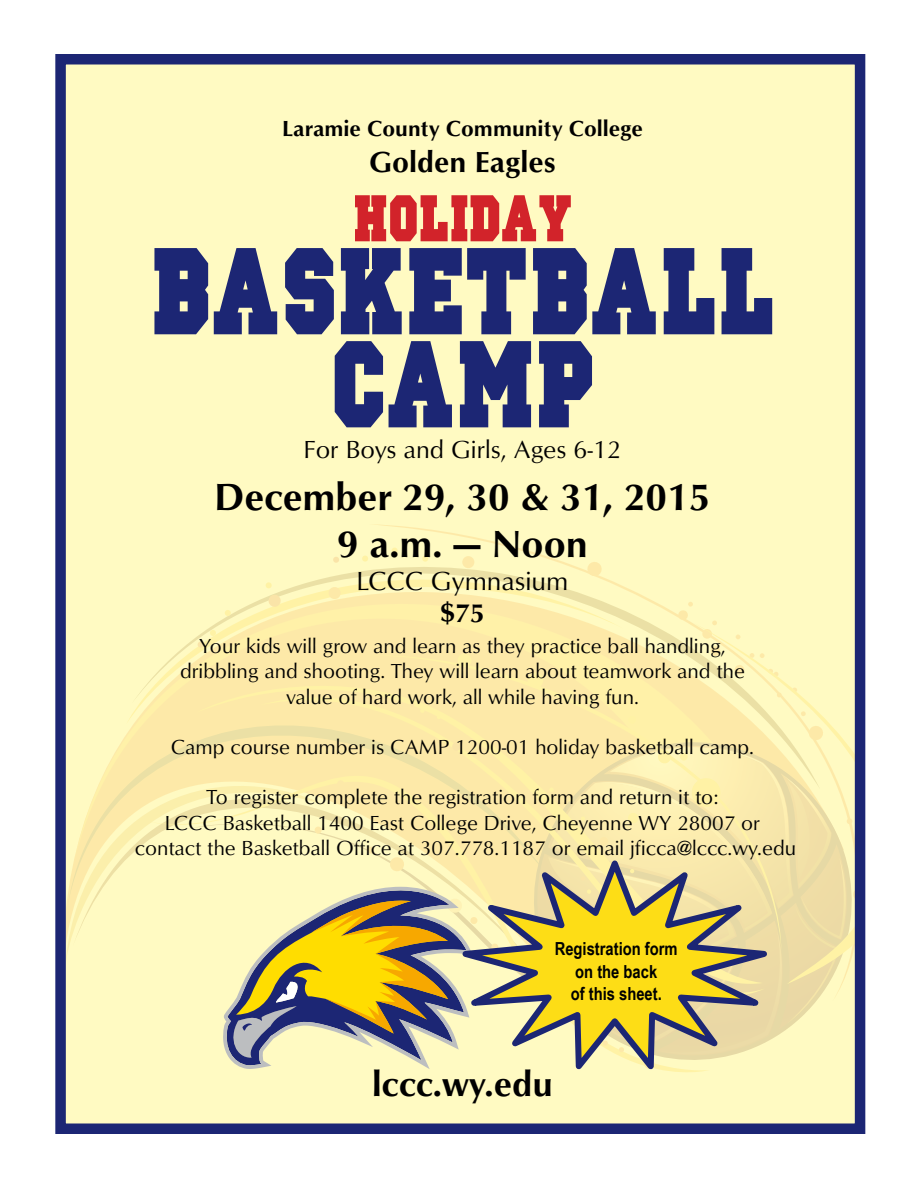
<style>
.page{position:relative;width:918px;height:1188px;background:#fff}
.page>*{position:absolute;margin:0;border:0;box-sizing:border-box;transform-origin:0 0}
.t1{font:132px/93px "Princeton Solid Condensed Normal";color:#1c2674;text-align:center}
.t2{font:70.5px "Princeton Solid Condensed Normal";color:#d2232a}
.t3{font:39px/46.8px "Optimum Bold DTC";color:#000;text-align:center}
.t4{font:36px "Optimum Bold DTC";color:#000}
.t5{font:30px "Optimum Bold DTC";color:#000}
.t6{font:27px "Optimum Roman DTC";color:#000}
.t7{font:27px "Optimum Bold DTC";color:#000}
.t8{font:25.5px "Optimum Roman DTC";color:#000}
.t9{font:22.5px "Optimum Bold DTC";color:#000}
.t10{font:21px/25.2px "Optimum Roman DTC";color:#000;text-align:center}
.t11{font:700 18px/22.5px "Arial Narrow";color:#000;text-align:center}
</style>
<div class="page">
<div style="left:61px;top:59px;width:799px;height:1070px;background:#fffac2"></div>
<svg style="left:120px;top:724px;width:76px;height:20px;background:#fdebaa"></svg>
<svg style="left:128px;top:570px;width:241px;height:154px"></svg>
<svg style="left:66px;top:744px;width:130px;height:215px"></svg>
<svg style="left:369px;top:524px;width:324px;height:127px"></svg>
<svg style="left:586px;top:561px;width:17px;height:16px"></svg>
<svg style="left:678px;top:602px;width:15px;height:19px"></svg>
<svg style="left:693px;top:622px;width:157px;height:126px"></svg>
<svg style="left:364px;top:651px;width:419px;height:97px;fill:#fdeca8"></svg>
<svg style="left:260px;top:666px;width:505px;height:82px;background:#fcecab"></svg>
<svg style="left:147px;top:748px;width:49px;height:211px"></svg>
<svg style="left:196px;top:673px;width:567px;height:208px;fill:#fde9a8"></svg>
<svg style="left:527px;top:671px;width:17px;height:18px"></svg>
<svg style="left:565px;top:689px;width:9px;height:9px"></svg>
<svg style="left:586px;top:696px;width:9px;height:9px"></svg>
<div style="left:628px;top:716px;width:8px;height:8px;background:#fff2a5;border-radius:4px"></div>
<svg style="left:457px;top:653px;width:15px;height:15px"></svg>
<div style="left:462px;top:556px;width:13px;height:12px;background:#fde9a8;border-radius:50%"></div>
<svg style="left:422px;top:555px;width:7px;height:7px"></svg>
<svg style="left:333px;top:557px;width:6px;height:6px"></svg>
<svg style="left:362px;top:555px;width:6px;height:7px"></svg>
<svg style="left:391px;top:547px;width:7px;height:7px"></svg>
<svg style="left:328px;top:586px;width:13px;height:14px"></svg>
<svg style="left:265px;top:582px;width:16px;height:26px"></svg>
<svg style="left:198px;top:642px;width:6px;height:6px"></svg>
<svg style="left:210px;top:630px;width:6px;height:6px"></svg>
<svg style="left:225px;top:610px;width:6px;height:6px"></svg>
<svg style="left:389px;top:856px;width:16px;height:16px"></svg>
<svg style="left:367px;top:846px;width:8px;height:8px"></svg>
<svg style="left:337px;top:780px;width:8px;height:8px"></svg>
<svg style="left:344px;top:798px;width:8px;height:8px"></svg>
<svg style="left:314px;top:826px;width:8px;height:8px"></svg>
<svg style="left:452px;top:742px;width:9px;height:10px"></svg>
<svg style="left:473px;top:745px;width:5px;height:5px"></svg>
<svg style="left:410px;top:702px;width:4px;height:5px"></svg>
<svg style="left:420px;top:708px;width:5px;height:5px"></svg>
<svg style="left:437px;top:715px;width:4px;height:4px"></svg>
<svg style="left:544px;top:748px;width:310px;height:273px"></svg>
<div style="left:55px;top:54px;width:810px;height:1080px;border:10px solid #1c2674"></div>
<svg style="left:223px;top:881px;width:209px;height:188px"></svg>
<svg style="left:227px;top:898px;width:205px;height:161px"></svg>
<svg style="left:432px;top:856px;width:365px;height:216px"></svg>
<p class="t9" style="left:282px;top:116px;width:362px">Laramie County Community College</p>
<h3 class="t5" style="left:369px;top:145px;width:188px">Golden Eagles</h3>
<h2 class="t2" style="left:353px;top:178px;width:221px">HOLIDAY</h2>
<h1 class="t1" style="left:150px;top:242px;width:626px">BASKETBALL<br>CAMP</h1>
<p class="t8" style="left:304px;top:434px;width:319px">For Boys and Girls, Ages 6-12</p>
<h3 class="t3" style="left:215px;top:473px;width:497px">December 29, 30 &amp; 31, 2015<br>9 a.m. — Noon</h3>
<p class="t6" style="left:356px;top:565px;width:214px">LCCC Gymnasium</p>
<p class="t7" style="left:440px;top:597px;width:46px">$75</p>
<p class="t10" style="left:180px;top:633px;width:566px">Your kids will grow and learn as they practice ball handling, dribbling and shooting. They will learn about teamwork and the value of hard work, all while having fun.</p>
<p class="t10" style="left:171px;top:734px;width:585px">Camp course number is CAMP 1200-01 holiday basketball camp.</p>
<p class="t10" style="left:135px;top:784px;width:663px">To register complete the registration form and return it to:<br>LCCC Basketball 1400 East College Drive, Cheyenne WY 28007 or contact the Basketball Office at 307.778.1187 or email jficca@lccc.wy.edu</p>
<p class="t11" style="left:555px;top:937px;width:125px">Registration form on the back<br>of this sheet.</p>
<h3 class="t4" style="left:372px;top:1063px;width:182px">lccc.wy.edu</h3>
</div>
